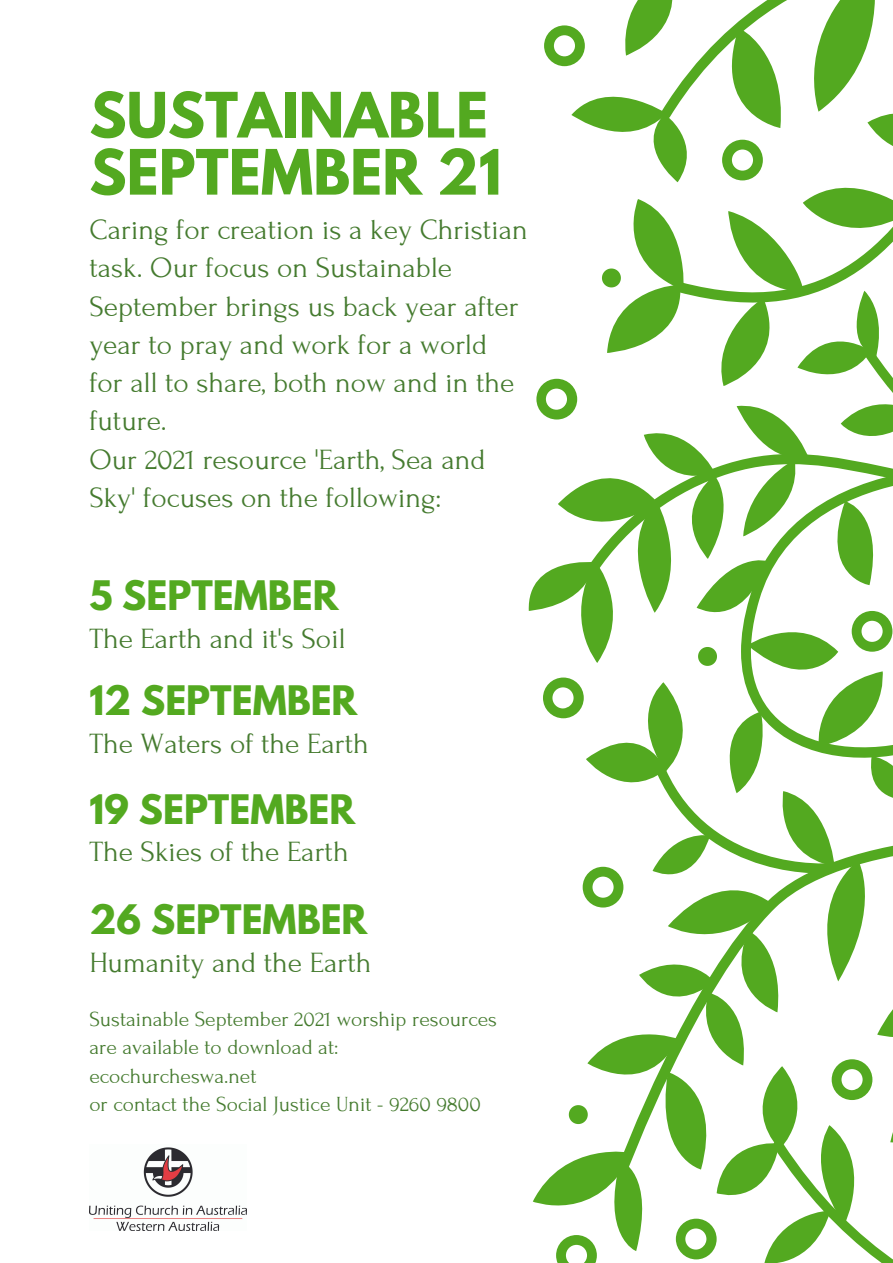
<style>
.page{position:relative;width:893px;height:1263px;background:#fff}
.page>*{position:absolute;margin:0;border:0;box-sizing:border-box;transform-origin:0 0}
.t1{font:700 55.43px/57.1px "League Spartan";color:#53a920}
.t2{font:700 36px "League Spartan";color:#53a920}
.t3{font:29.4px/38.2px "Forum";color:#457b2f}
.t4{font:21.52px/28.1px "Forum";color:#457b2f}
</style>
<div class="page">
<svg style="left:528px;top:0;width:365px;height:1263px"></svg>
<img style="left:89px;top:1147px;width:157px;height:83px">
<p class="t1" style="left:89px;top:94px;width:414px">SUSTAINABLE<br>SEPTEMBER 21</p>
<p class="t3" style="left:89px;top:211px;width:440px">Caring for creation is a key Christian task. Our focus on Sustainable<br>September brings us back year after</p>
<p class="t3" style="left:89px;top:326px;width:426px">year to pray and work for a world for all to share, both now and in the</p>
<p class="t3" style="left:89px;top:402px;width:79px">future.</p>
<p class="t3" style="left:89px;top:441px;width:397px">Our 2021 resource 'Earth, Sea and<br>Sky' focuses on the following:</p>
<p class="t2" style="left:89px;top:578px;width:251px">5 SEPTEMBER</p>
<p class="t3" style="left:89px;top:620px;width:258px">The Earth and it's Soil</p>
<p class="t2" style="left:89px;top:683px;width:269px">12 SEPTEMBER</p>
<p class="t3" style="left:89px;top:724px;width:281px">The Waters of the Earth</p>
<p class="t2" style="left:89px;top:791px;width:267px">19 SEPTEMBER</p>
<p class="t3" style="left:89px;top:833px;width:261px">The Skies of the Earth</p>
<p class="t2" style="left:89px;top:902px;width:279px">26 SEPTEMBER</p>
<p class="t3" style="left:89px;top:944px;width:283px">Humanity and the Earth</p>
<p class="t4" style="left:89px;top:1006px;width:409px">Sustainable September 2021 worship resources are available to download at:</p>
<p class="t4" style="left:89px;top:1062px;width:169px">ecochurcheswa.net</p>
<p class="t4" style="left:89px;top:1090px;width:393px">or contact the Social Justice Unit - 9260 9800</p>
</div>
